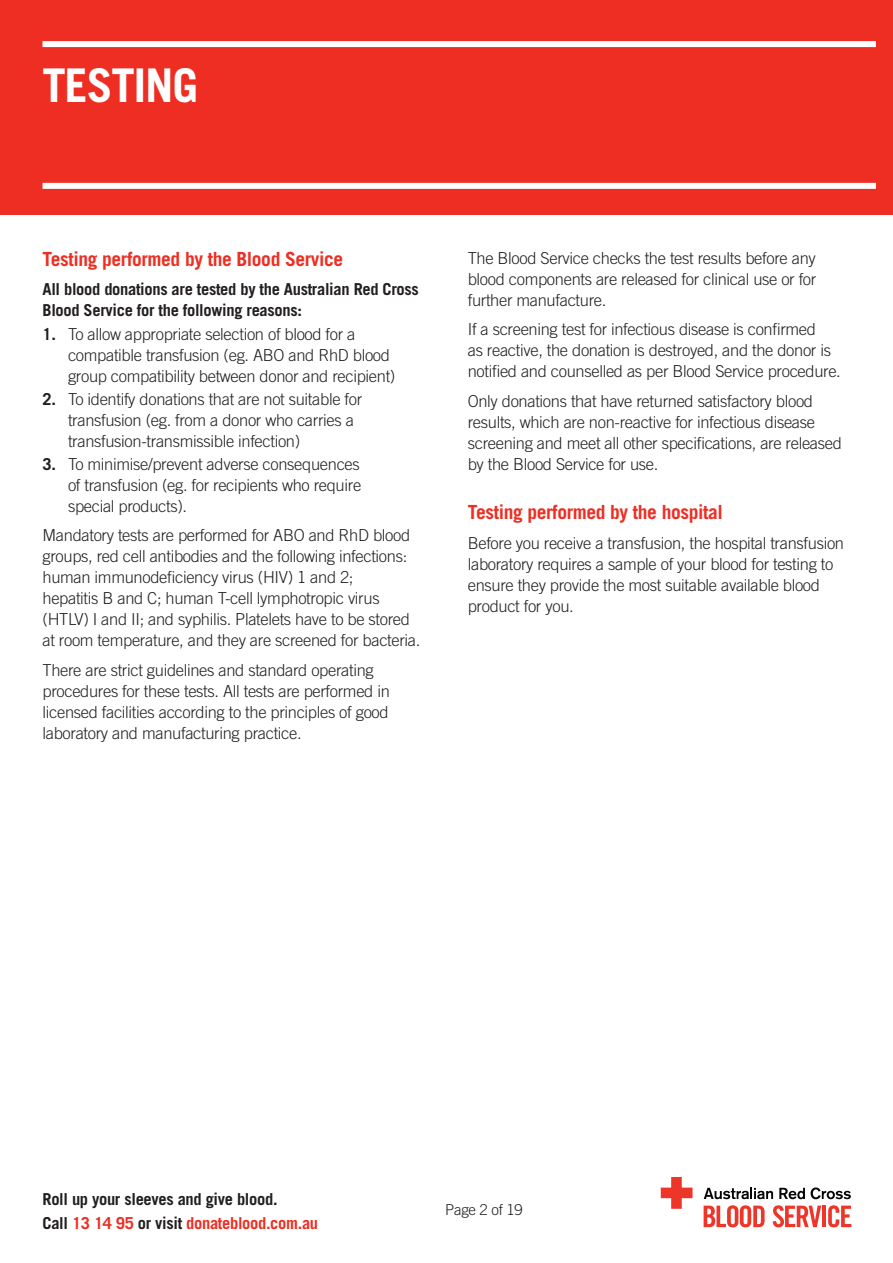
<style>
.page{position:relative;width:893px;height:1263px;background:#fff}
.page>*{position:absolute;margin:0;border:0;box-sizing:border-box;transform-origin:0 0}
.t1{font:700 46.5px "Trade Gothic";letter-spacing:-.025em;color:#fff}
.Subhead{font:700 19.5px "Trade Gothic";letter-spacing:-.02em;color:#ee2e22}
.Body{font:300 16.5px/21px "Trade Gothic";letter-spacing:-.02em;color:#231f20}
.Intro_para{font:700 16.5px/21px "Trade Gothic";letter-spacing:-.02em;color:#231f20}
.t2{font:700 16.5px "Trade Gothic";letter-spacing:-.02em;color:#ee2e22}
.t3{font:300 15px "Trade Gothic";letter-spacing:-.02em;color:#231f20}
.s1{font-weight:700}
.s2{color:#231f20}
</style>
<div class="page">
<svg style="left:704px;top:1188px;width:69px;height:11px"></svg>
<svg style="left:779px;top:1188px;width:26px;height:11px"></svg>
<svg style="left:811px;top:1187px;width:40px;height:12px"></svg>
<svg style="left:704px;top:1205px;width:61px;height:22px"></svg>
<svg style="left:773px;top:1205px;width:48px;height:22px"></svg>
<hr style="left:822px;top:1205px;width:4px;height:22px;background:#ee3529">
<svg style="left:828px;top:1205px;width:23px;height:22px"></svg>
<svg style="left:661px;top:1177px;width:31px;height:32px"></svg>
<div style="left:0;top:0;width:893px;height:215px;background:#ee2e22"></div>
<div style="left:43px;top:41px;width:833px;height:6px;background:#fff"></div>
<div style="left:43px;top:183px;width:833px;height:6px;background:#fff"></div>
<p class="t1" style="left:43px;top:57px;width:157px">TESTING</p>
<p class="Subhead" style="left:43px;top:247px;width:302px">Testing performed by the Blood Service</p>
<p class="Intro_para" style="left:43px;top:279px;width:378px">All blood donations are tested by the Australian Red Cross<br>Blood Service for the following reasons:</p>
<p class="Body" style="left:68px;top:323px;width:329px;text-indent:-26px"><span class="s1">1.</span> To allow appropriate selection of blood for a compatible transfusion (eg. ABO and RhD blood group compatibility between donor and recipient)</p>
<p class="Body" style="left:68px;top:388px;width:296px;text-indent:-26px"><span class="s1">2.</span> To identify donations that are not suitable for transfusion (eg. from a donor who carries a transfusion-transmissible infection)</p>
<p class="Body" style="left:68px;top:453px;width:295px;text-align:justify;text-indent:-26px"><span class="s1">3.</span> To minimise/prevent adverse consequences of transfusion (eg. for recipients who require special products).</p>
<p class="Body" style="left:43px;top:525px;width:379px">Mandatory tests are performed for ABO and RhD blood groups, red cell antibodies and the following infections: human immunodeficiency virus (HIV) 1 and 2;<br>hepatitis B and C; human T-cell lymphotropic virus (HTLV) I and II; and syphilis. Platelets have to be stored at room temperature, and they are screened for bacteria.</p>
<p class="Body" style="left:43px;top:659px;width:349px">There are strict guidelines and standard operating procedures for these tests. All tests are performed in licensed facilities according to the principles of good laboratory and manufacturing practice.</p>
<p class="Body" style="left:468px;top:247px;width:350px;text-align:justify">The Blood Service checks the test results before any blood components are released for clinical use or for further manufacture.</p>
<p class="Body" style="left:468px;top:319px;width:375px">If a screening test for infectious disease is confirmed<br>as reactive, the donation is destroyed, and the donor is notified and counselled as per Blood Service procedure.</p>
<p class="Body" style="left:468px;top:390px;width:376px">Only donations that have returned satisfactory blood results, which are non-reactive for infectious disease screening and meet all other specifications, are released by the Blood Service for use.</p>
<p class="Subhead" style="left:468px;top:500px;width:257px">Testing performed by the hospital</p>
<p class="Body" style="left:468px;top:532px;width:378px">Before you receive a transfusion, the hospital transfusion laboratory requires a sample of your blood for testing to ensure they provide the most suitable available blood product for you.</p>
<p class="Intro_para" style="left:43px;top:1188px;width:237px">Roll up your sleeves and give blood.</p>
<p class="t2" style="left:43px;top:1212px;width:277px"><span class="s2">Call</span> 13 14 95 <span class="s2">or visit</span> donateblood.com.au</p>
<p class="t3" style="left:445px;top:1201px;width:79px">Page 2 of 19</p>
</div>
